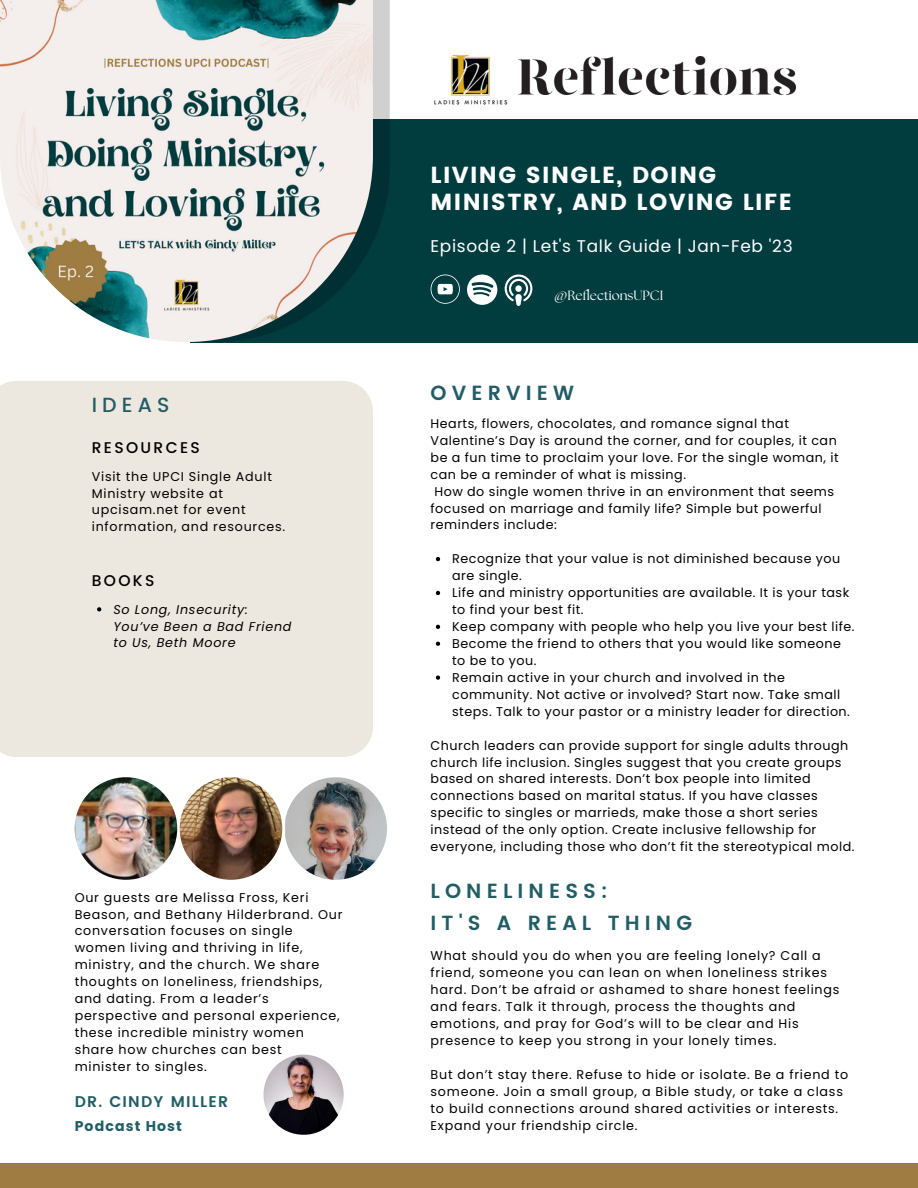
<style>
.page{position:relative;width:918px;height:1188px;background:#fff}
.page>*{position:absolute;margin:0;border:0;box-sizing:border-box;transform-origin:0 0}
.t1{font:23.25px/26.7px "Poppins";letter-spacing:.06em;color:#fff}
.t2{font:600 20.4px/31.8px "Poppins";letter-spacing:.25em;color:#215d65}
.t3{font:500 20.4px "Poppins";letter-spacing:.25em;color:#215d65}
.t4{font:16.95px "Poppins";letter-spacing:.04em;color:#fff}
.t5{font:600 15.45px "Poppins";letter-spacing:.08em;color:#215d65}
.t6{font:500 15.45px "Poppins";letter-spacing:.15em;color:#000}
.t7{font:700 14.1px "Poppins";letter-spacing:.08em;color:#215d65}
.t8{font:13.35px "The Seasons";color:#fff}
.t9{font:12.75px/17px "Poppins";letter-spacing:.04em;color:#000}
.t10{font:12.75px/17px "Poppins";letter-spacing:.06em;color:#000}
.t11{font:italic 12.75px/17px "Poppins";letter-spacing:.06em;color:#000}
</style>
<div class="page">
<div style="left:190px;top:119px;width:728px;height:223px;background:#013c3f"></div>
<svg style="left:373px;top:0;width:17px;height:240px"></svg>
<img style="left:0;top:0;width:373px;height:342px">
<div style="left:0;top:381px;width:373px;height:376px;background:#ede8df"></div>
<div style="left:0;top:1164px;width:918px;height:24px;background:#9f7c41"></div>
<img style="left:75px;top:777px;width:102px;height:103px;border-radius:50%">
<img style="left:180px;top:777px;width:102px;height:103px;border-radius:50%">
<img style="left:434px;top:54px;width:74px;height:51px">
<img style="left:519px;top:56px;width:276px;height:39px">
<svg style="left:97px;top:607px;width:4px;height:4px"></svg>
<svg style="left:436px;top:557px;width:4px;height:4px"></svg>
<svg style="left:436px;top:591px;width:4px;height:4px"></svg>
<svg style="left:436px;top:625px;width:4px;height:4px"></svg>
<svg style="left:436px;top:642px;width:4px;height:4px"></svg>
<svg style="left:436px;top:676px;width:4px;height:4px"></svg>
<img style="left:264px;top:1055px;width:80px;height:80px;border-radius:50%">
<svg style="left:431px;top:275px;width:29px;height:29px"></svg>
<svg style="left:467px;top:275px;width:30px;height:30px"></svg>
<svg style="left:505px;top:275px;width:27px;height:31px"></svg>
<img style="left:284px;top:777px;width:103px;height:103px;border-radius:50%">
<h2 class="t3" style="left:92px;top:393px;width:79px">IDEAS</h2>
<p class="t6" style="left:92px;top:438px;width:110px">RESOURCES</p>
<p class="t10" style="left:92px;top:468px;width:195px">Visit the UPCI Single Adult<br>Ministry website at upcisam.net for event information, and resources.</p>
<p class="t6" style="left:92px;top:571px;width:64px">BOOKS</p>
<p class="t11" style="left:113px;top:601px;width:180px">So Long, Insecurity:<br>You’ve Been a Bad Friend to Us, Beth Moore</p>
<p class="t10" style="left:75px;top:889px;width:269px">Our guests are Melissa Fross, Keri<br>Beason, and Bethany Hilderbrand. Our conversation focuses on single women living and thriving in life, ministry, and the church. We share thoughts on loneliness, friendships, and dating. From a leader’s perspective and personal experience, these incredible ministry women share how churches can best<br>minister to singles.</p>
<p class="t5" style="left:75px;top:1092px;width:155px">DR. CINDY MILLER</p>
<p class="t7" style="left:75px;top:1116px;width:109px">Podcast Host</p>
<h1 class="t1" style="left:431px;top:162px;width:363px">LIVING SINGLE, DOING<br>MINISTRY, AND LOVING LIFE</h1>
<h3 class="t4" style="left:431px;top:234px;width:364px">Episode 2 | Let's Talk Guide | Jan-Feb '23</h3>
<p class="t8" style="left:555px;top:289px;width:110px">@ReflectionsUPCI</p>
<h2 class="t2" style="left:431px;top:377px;width:145px">OVERVIEW</h2>
<p class="t9" style="left:431px;top:415px;width:360px">Hearts, flowers, chocolates, and romance signal that</p>
<p class="t9" style="left:431px;top:432px;width:408px">Valentine’s Day is around the corner, and for couples, it can</p>
<p class="t9" style="left:431px;top:449px;width:410px">be a fun time to proclaim your love. For the single woman, it</p>
<p class="t9" style="left:431px;top:466px;width:257px">can be a reminder of what is missing.</p>
<p class="t9" style="left:434px;top:483px;width:401px">How do single women thrive in an environment that seems</p>
<p class="t9" style="left:431px;top:500px;width:393px">focused on marriage and family life? Simple but powerful</p>
<p class="t9" style="left:431px;top:517px;width:128px">reminders include:</p>
<p class="t9" style="left:452px;top:550px;width:404px">Recognize that your value is not diminished because you are single.<br>Life and ministry opportunities are available. It is your task to find your best fit.<br>Keep company with people who help you live your best life.<br>Become the friend to others that you would like someone to be to you.<br>Remain active in your church and involved in the community. Not active or involved? Start now. Take small steps. Talk to your pastor or a ministry leader for direction.</p>
<p class="t9" style="left:431px;top:737px;width:425px">Church leaders can provide support for single adults through church life inclusion. Singles suggest that you create groups based on shared interests. Don’t box people into limited connections based on marital status. If you have classes specific to singles or marrieds, make those a short series instead of the only option. Create inclusive fellowship for everyone, including those who don’t fit the stereotypical mold.</p>
<h2 class="t2" style="left:431px;top:875px;width:263px">LONELINESS:<br>IT'S A REAL THING</h2>
<p class="t10" style="left:431px;top:947px;width:410px">What should you do when you are feeling lonely? Call a friend, someone you can lean on when loneliness strikes hard. Don’t be afraid or ashamed to share honest feelings and fears. Talk it through, process the thoughts and emotions, and pray for God’s will to be clear and His presence to keep you strong in your lonely times.</p>
<p class="t10" style="left:431px;top:1066px;width:419px">But don’t stay there. Refuse to hide or isolate. Be a friend to someone. Join a small group, a Bible study, or take a class to build connections around shared activities or interests.<br>Expand your friendship circle.</p>
</div>
